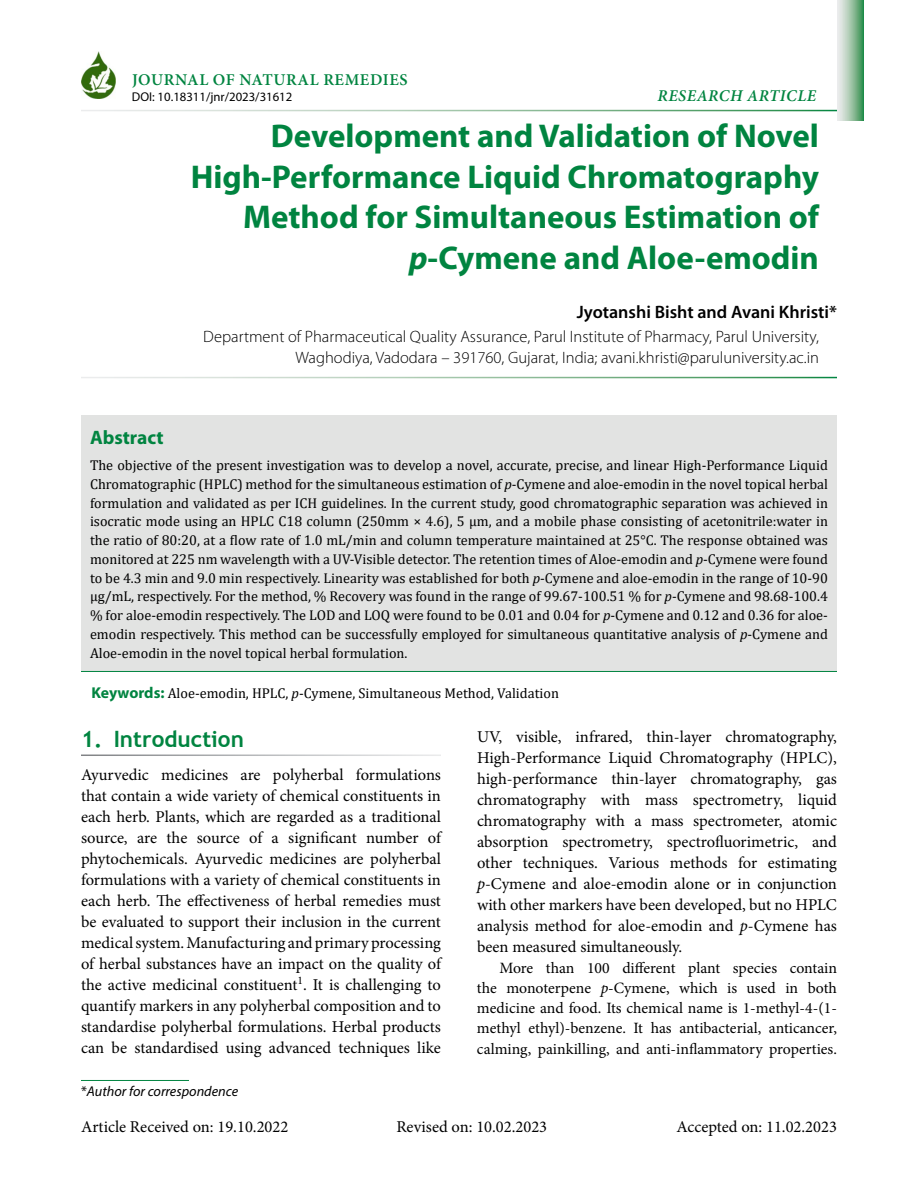
<style>
.page{position:relative;width:918px;height:1188px;background:#fff}
.page>*{position:absolute;margin:0;border:0;box-sizing:border-box;transform-origin:0 0}
.t1{font:700 33px/40.5px "Myriad Pro";color:#008440;text-align:right}
.t2{font:700 22.5px "Trebuchet MS";color:#008440}
.t3{font:700 19.5px "Myriad Pro";color:#008440}
.t4{font:600 18px "Myriad Pro";color:#000}
.t5{font:16.5px/21px "Minion Pro";color:#000;text-align:justify}
.t6{font:300 16.5px/21px "Myriad Pro";color:#000;text-align:right}
.t7{font:600 16.5px "Minion Pro";letter-spacing:.035em;color:#008440}
.t8{font:italic 600 16.5px "Minion Pro";letter-spacing:.035em;color:#008440}
.t9{font:15.75px/20.2px "Minion Pro";color:#000;text-align:justify}
.t10{font:14.25px/18.8px "Cambria";color:#000;text-align:justify}
.t11{font:italic 14.25px "Myriad Pro";color:#000}
.t12{font:12.75px "Myriad Pro";color:#000}
.s1{font-style:italic}
.s2{font-family:"Myriad Pro";font-weight:700;font-size:15.75px;color:#008440}
.s3{font-style:normal}
</style>
<div class="page">
<hr style="left:81px;top:1080px;width:108px;height:1px;background:#008440">
<svg style="left:837px;top:0;width:27px;height:121px;background:#9bc3a6"></svg>
<img style="left:81px;top:52px;width:35px;height:46px">
<div style="left:81px;top:416px;width:756px;height:255px;background:#e2e3e2"></div>
<hr style="left:81px;top:671px;width:756px;height:1px;background:#008440">
<p class="t7" style="left:132px;top:68px;width:277px">JOURNAL OF NATURAL REMEDIES</p>
<p class="t12" style="left:132px;top:89px;width:162px">DOI: 10.18311/jnr/2023/31612</p>
<p class="t8" style="left:658px;top:84px;width:160px">RESEARCH ARTICLE</p>
<h1 class="t1" style="left:191px;top:115px;width:630px">Development and Validation of Novel High-Performance Liquid Chromatography Method for Simultaneous Estimation of <span class="s1">p</span>-Cymene and Aloe-emodin</h1>
<p class="t4" style="left:577px;top:301px;width:262px">Jyotanshi Bisht and Avani Khristi*</p>
<p class="t6" style="left:203px;top:326px;width:617px">Department of Pharmaceutical Quality Assurance, Parul Institute of Pharmacy, Parul University,<br>Waghodiya, Vadodara – 391760, Gujarat, India; avani.khristi@paruluniversity.ac.in</p>
<p class="t3" style="left:90px;top:425px;width:75px">Abstract</p>
<p class="t10" style="left:90px;top:456px;width:740px">The objective of the present investigation was to develop a novel, accurate, precise, and linear High-Performance Liquid Chromatographic (HPLC) method for the simultaneous estimation of <span class="s1">p</span>-Cymene and aloe-emodin in the novel topical herbal formulation and validated as per ICH guidelines. In the current study, good chromatographic separation was achieved in isocratic mode using an HPLC C18 column (250mm × 4.6), 5 μm, and a mobile phase consisting of acetonitrile:water in the ratio of 80:20, at a flow rate of 1.0 mL/min and column temperature maintained at 25°C. The response obtained was monitored at 225 nm wavelength with a UV-Visible detector. The retention times of Aloe-emodin and <span class="s1">p</span>-Cymene were found to be 4.3 min and 9.0 min respectively. Linearity was established for both <span class="s1">p</span>-Cymene and aloe-emodin in the range of 10-90 µg/mL, respectively. For the method, % Recovery was found in the range of 99.67-100.51 % for <span class="s1">p</span>-Cymene and 98.68-100.4 % for aloe-emodin respectively. The LOD and LOQ were found to be 0.01 and 0.04 for <span class="s1">p</span>-Cymene and 0.12 and 0.36 for aloe&shy;emodin respectively. This method can be successfully employed for simultaneous quantitative analysis of <span class="s1">p</span>-Cymene and Aloe-emodin in the novel topical herbal formulation.</p>
<p class="t10" style="left:92px;top:683px;width:469px"><span class="s2">Keywords:</span> Aloe-emodin, HPLC, <span class="s1">p</span>-Cymene, Simultaneous Method, Validation</p>
<h2 class="t2" style="left:81px;top:725px;width:164px">1. Introduction</h2>
<p class="t5" style="left:81px;top:764px;width:362px">Ayurvedic medicines are polyherbal formulations that contain a wide variety of chemical constituents in each herb. Plants, which are regarded as a traditional source, are the source of a significant number of phytochemicals. Ayurvedic medicines are polyherbal formulations with a variety of chemical constituents in each herb. The effectiveness of herbal remedies must be evaluated to support their inclusion in the current medical system. Manufacturing and primary processing of herbal substances have an impact on the quality of the active medicinal constituent<sup>1</sup>. It is challenging to quantify markers in any polyherbal composition and to standardise polyherbal formulations. Herbal products can be standardised using advanced techniques like</p>
<p class="t11" style="left:81px;top:1082px;width:159px"><span class="s3">*</span>Author for correspondence</p>
<p class="t5" style="left:477px;top:727px;width:362px">UV, visible, infrared, thin-layer chromatography, High-Performance Liquid Chromatography (HPLC), high-performance thin-layer chromatography, gas chromatography with mass spectrometry, liquid chromatography with a mass spectrometer, atomic absorption spectrometry, spectrofluorimetric, and other techniques. Various methods for estimating <span class="s1">p</span>-Cymene and aloe-emodin alone or in conjunction with other markers have been developed, but no HPLC analysis method for aloe-emodin and <span class="s1">p</span>-Cymene has been measured simultaneously.</p>
<p class="t9" style="left:477px;top:958px;width:362px;text-indent:23px">More than 100 different plant species contain the monoterpene <span class="s1">p</span>-Cymene, which is used in both medicine and food. Its chemical name is 1-methyl-4-(1- methyl ethyl)-benzene. It has antibacterial, anticancer, calming, painkilling, and anti-inflammatory properties.</p>
<p class="t5" style="left:81px;top:1116px;width:209px">Article Received on: 19.10.2022</p>
<p class="t5" style="left:396px;top:1116px;width:152px">Revised on: 10.02.2023</p>
<p class="t5" style="left:676px;top:1116px;width:162px">Accepted on: 11.02.2023</p>
</div>
